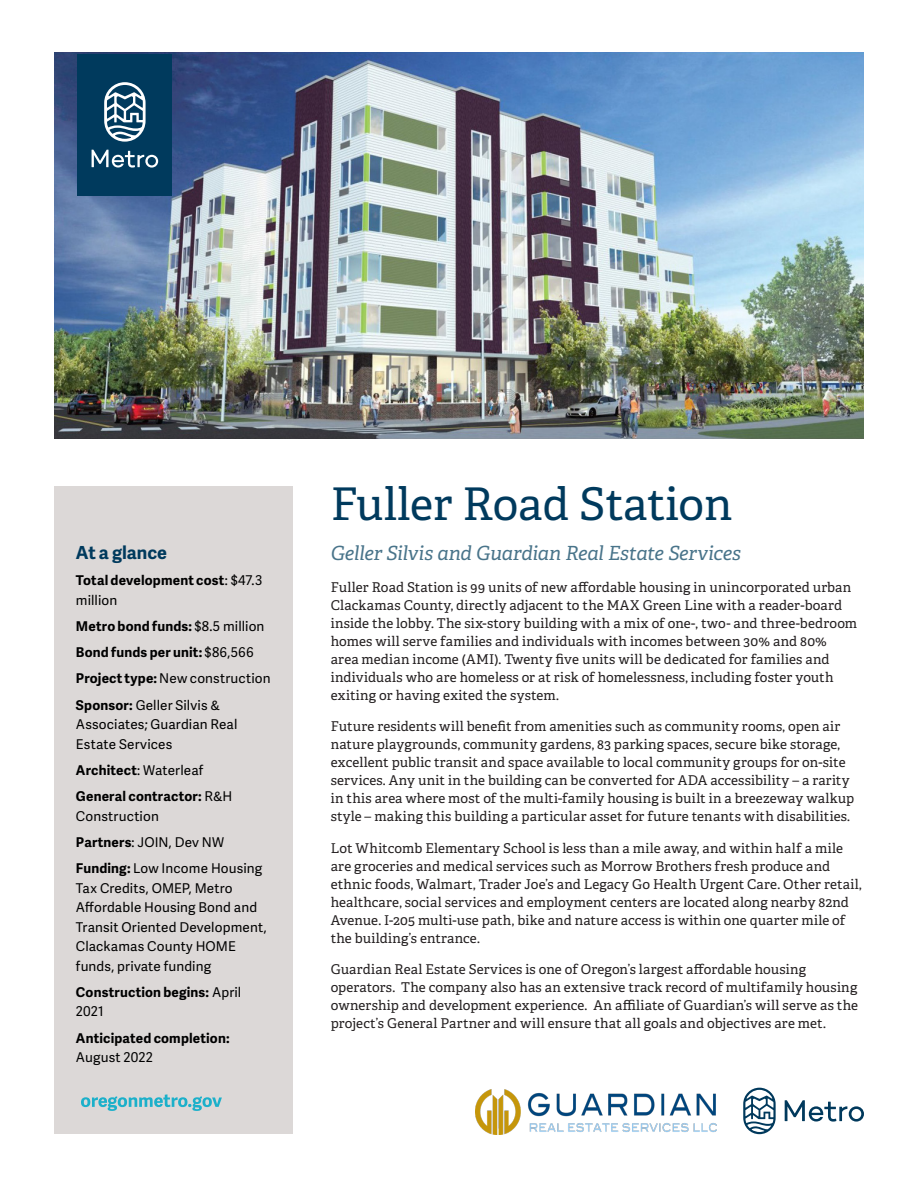
<style>
.page{position:relative;width:918px;height:1188px;background:#fff}
.page>*{position:absolute;margin:0;border:0;box-sizing:border-box;transform-origin:0 0}
.Title_30{font:45px "Adelle PE";letter-spacing:-.005em;color:#003a5d}
.Introduction_Quote{font:italic 19.5px "Adelle PE";letter-spacing:-.01em;color:#49748a}
.Heading_-_Callout_bl{font:700 18px "Adelle Sans";color:#003a5d}
.Body_text_-_A{font:13.5px/18px "Adelle PE";letter-spacing:.01em;color:#231f20}
.Body_text_-_B_Sans{font:13.5px/19.5px "Adelle Sans";letter-spacing:.01em;color:#000}
.Body_text_-_B_Sans-2{font:700 13.5px/19.5px "Adelle Sans";letter-spacing:.015em;color:#000}
.s1{font-weight:400}
.s2{font-weight:700}
</style>
<div class="page">
<img style="left:54px;top:53px;width:810px;height:386px">
<div style="left:54px;top:486px;width:239px;height:648px;background:#dcd8d7"></div>
<div style="left:78px;top:54px;width:94px;height:142px;background:#003a5d"></div>
<svg style="left:92px;top:150px;width:66px;height:18px"></svg>
<svg style="left:104px;top:82px;width:42px;height:60px"></svg>
<svg style="left:81px;top:1094px;width:141px;height:17px"></svg>
<svg style="left:785px;top:1100px;width:79px;height:22px"></svg>
<svg style="left:743px;top:1088px;width:33px;height:46px"></svg>
<img style="left:476px;top:1090px;width:240px;height:44px">
<p class="Heading_-_Callout_bl" style="left:76px;top:539px;width:93px">At a glance</p>
<p class="Body_text_-_B_Sans-2" style="left:76px;top:570px;width:188px">Total development cost<span class="s1">: $47.3 million</span></p>
<p class="Body_text_-_B_Sans-2" style="left:76px;top:616px;width:190px">Metro bond funds: <span class="s1">$8.5 million</span></p>
<p class="Body_text_-_B_Sans-2" style="left:76px;top:642px;width:179px">Bond funds per unit: <span class="s1">$86,566</span></p>
<p class="Body_text_-_B_Sans" style="left:76px;top:669px;width:196px"><span class="s2">Project type:</span> New construction</p>
<p class="Body_text_-_B_Sans" style="left:76px;top:695px;width:163px"><span class="s2">Sponsor:</span> Geller Silvis &amp;<br>Associates; Guardian Real<br>Estate Services</p>
<p class="Body_text_-_B_Sans" style="left:76px;top:760px;width:129px"><span class="s2">Architect</span>: Waterleaf</p>
<p class="Body_text_-_B_Sans-2" style="left:76px;top:786px;width:158px">General contractor: <span class="s1">R&amp;H<br>Construction</span></p>
<p class="Body_text_-_B_Sans" style="left:76px;top:832px;width:150px"><span class="s2">Partners</span>: JOIN, Dev NW</p>
<p class="Body_text_-_B_Sans" style="left:76px;top:858px;width:192px"><span class="s2">Funding:</span> Low Income Housing<br>Tax Credits, OMEP, Metro<br>Affordable Housing Bond and<br>Transit Oriented Development,<br>Clackamas County HOME funds, private funding</p>
<p class="Body_text_-_B_Sans-2" style="left:76px;top:982px;width:167px">Construction begins: <span class="s1">April<br>2021</span></p>
<p class="Body_text_-_B_Sans-2" style="left:76px;top:1028px;width:155px">Anticipated completion:<br><span class="s1">August 2022</span></p>
<p class="Title_30" style="left:331px;top:471px;width:403px">Fuller Road Station</p>
<p class="Introduction_Quote" style="left:331px;top:539px;width:412px">Geller Silvis and Guardian Real Estate Services</p>
<p class="Body_text_-_A" style="left:331px;top:578px;width:528px">Fuller Road Station is 99 units of new affordable housing in unincorporated urban Clackamas County, directly adjacent to the MAX Green Line with a reader-board inside the lobby. The six-story building with a mix of one-, two- and three-bedroom homes will serve families and individuals with incomes between 30% and 80% area median income (AMI). Twenty five units will be dedicated for families and individuals who are homeless or at risk of homelessness, including foster youth exiting or having exited the system.</p>
<p class="Body_text_-_A" style="left:331px;top:717px;width:525px">Future residents will benefit from amenities such as community rooms, open air nature playgrounds, community gardens, 83 parking spaces, secure bike storage, excellent public transit and space available to local community groups for on-site services. Any unit in the building can be converted for ADA accessibility – a rarity in this area where most of the multi-family housing is built in a breezeway walkup style – making this building a particular asset for future tenants with disabilities.</p>
<p class="Body_text_-_A" style="left:331px;top:839px;width:533px">Lot Whitcomb Elementary School is less than a mile away, and within half a mile are groceries and medical services such as Morrow Brothers fresh produce and ethnic foods, Walmart, Trader Joe’s and Legacy Go Health Urgent Care. Other retail, healthcare, social services and employment centers are located along nearby 82nd Avenue. I-205 multi-use path, bike and nature access is within one quarter mile of the building’s entrance.</p>
<p class="Body_text_-_A" style="left:331px;top:960px;width:529px">Guardian Real Estate Services is one of Oregon’s largest affordable housing operators. The company also has an extensive track record of multifamily housing ownership and development experience. An affiliate of Guardian’s will serve as the project’s General Partner and will ensure that all goals and objectives are met.</p>
</div>
